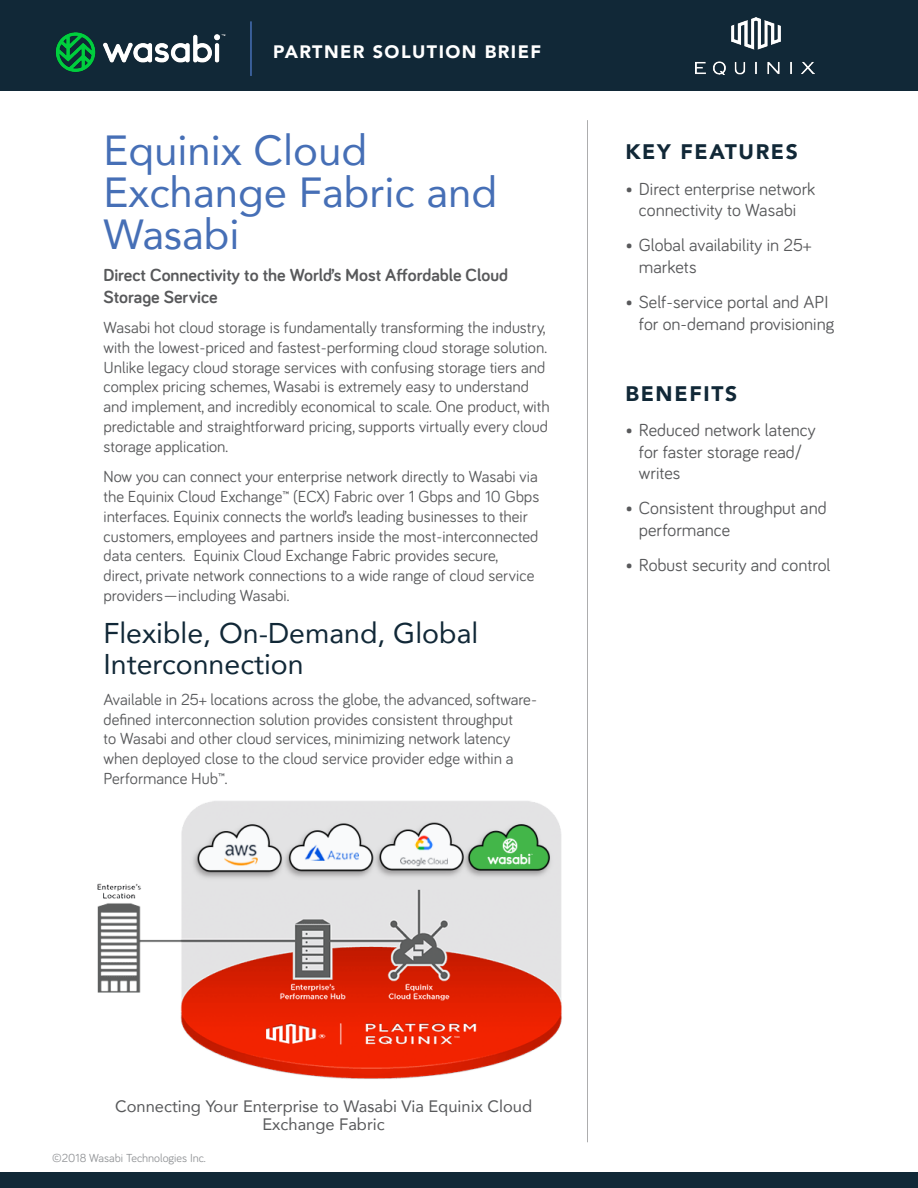
<style>
.page{position:relative;width:918px;height:1188px;background:#fff}
.page>*{position:absolute;margin:0;border:0;box-sizing:border-box;transform-origin:0 0}
.t1{font:42px/42px "Avenir";color:#466fb6}
.t2{font:28.5px/31.5px "Avenir";color:#112837}
.t3{font:900 21px "Avenir";letter-spacing:.08em;color:#112837}
.t4{font:18px/21.6px "Bariol";color:#58595b}
.t5{font:700 18px/21.6px "Bariol";color:#58595b}
.t6{font:900 18px "Avenir";letter-spacing:.08em;color:#fff}
.t7{font:16.5px/19.8px "Bariol";color:#58595b}
.t8{font:16.5px/18px "Avenir";color:#58595b;text-align:center}
.t9{font:12px "Bariol";color:#939598}
</style>
<div class="page">
<div style="left:0;top:0;width:918px;height:91px;background:#112837"></div>
<img style="left:56px;top:32px;width:170px;height:40px">
<hr style="left:250px;top:21px;width:2px;height:55px;background:#466fb6">
<div style="left:0;top:1173px;width:918px;height:15px;background:#112837"></div>
<hr style="left:587px;top:120px;width:1px;height:1022px;background:#58595b">
<img style="left:97px;top:801px;width:465px;height:278px">
<img style="left:696px;top:17px;width:118px;height:58px">
<p class="t6" style="left:273px;top:37px;width:269px">PARTNER SOLUTION BRIEF</p>
<h1 class="t1" style="left:104px;top:128px;width:395px">Equinix Cloud<br>Exchange Fabric and<br>Wasabi</h1>
<p class="t5" style="left:104px;top:264px;width:406px">Direct Connectivity to the World’s Most Affordable Cloud<br>Storage Service</p>
<p class="t7" style="left:104px;top:317px;width:448px">Wasabi hot cloud storage is fundamentally transforming the industry, with the lowest-priced and fastest-performing cloud storage solution.<br>Unlike legacy cloud storage services with confusing storage tiers and complex pricing schemes, Wasabi is extremely easy to understand and implement, and incredibly economical to scale. One product, with predictable and straightforward pricing, supports virtually every cloud storage application.</p>
<p class="t7" style="left:104px;top:466px;width:437px">Now you can connect your enterprise network directly to Wasabi via the Equinix Cloud Exchange™ (ECX) Fabric over 1 Gbps and 10 Gbps interfaces. Equinix connects the world’s leading businesses to their customers, employees and partners inside the most-interconnected data centers. Equinix Cloud Exchange Fabric provides secure, direct, private network connections to a wide range of cloud service providers—including Wasabi.</p>
<h2 class="t2" style="left:104px;top:616px;width:376px">Flexible, On-Demand, Global<br>Interconnection</h2>
<p class="t7" style="left:104px;top:688px;width:435px">Available in 25+ locations across the globe, the advanced, software&shy;defined interconnection solution provides consistent throughput<br>to Wasabi and other cloud services, minimizing network latency when deployed close to the cloud service provider edge within a Performance Hub™.</p>
<p class="t3" style="left:625px;top:134px;width:174px">KEY FEATURES</p>
<p class="t4" style="left:625px;top:177px;width:192px;text-align:center">• Direct enterprise network connectivity to Wasabi</p>
<p class="t4" style="left:639px;top:234px;width:174px;text-indent:-14px">• Global availability in 25+ markets</p>
<p class="t4" style="left:639px;top:290px;width:197px;text-indent:-14px">• Self-service portal and API for on-demand provisioning</p>
<p class="t3" style="left:625px;top:376px;width:113px">BENEFITS</p>
<p class="t4" style="left:639px;top:418px;width:178px;text-indent:-14px">• Reduced network latency for faster storage read/ writes</p>
<p class="t4" style="left:639px;top:497px;width:189px;text-indent:-14px">• Consistent throughput and performance</p>
<p class="t4" style="left:625px;top:553px;width:207px">• Robust security and control</p>
<p class="t8" style="left:115px;top:1097px;width:419px">Connecting Your Enterprise to Wasabi Via Equinix Cloud<br>Exchange Fabric</p>
<p class="t9" style="left:52px;top:1149px;width:155px">©2018 Wasabi Technologies Inc.</p>
</div>
